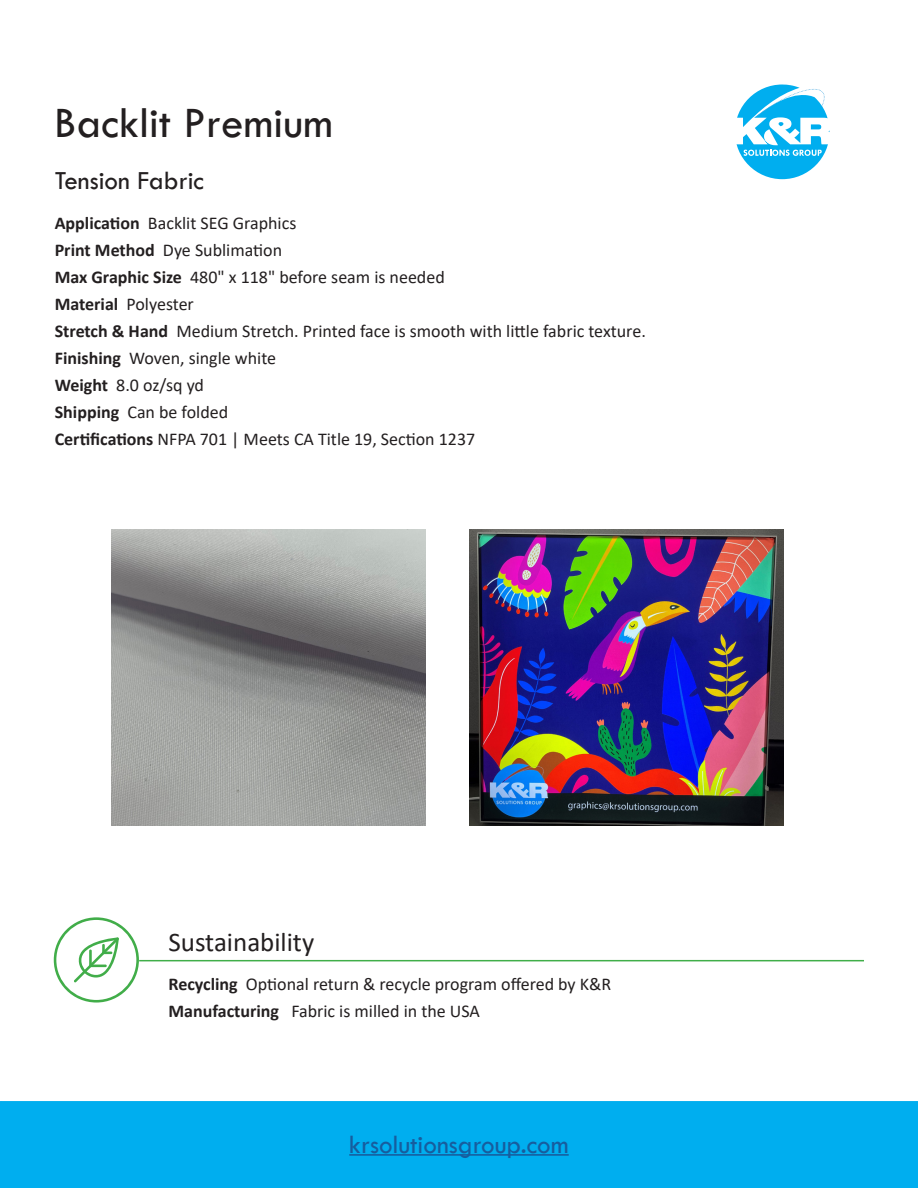
<style>
.page{position:relative;width:918px;height:1188px;background:#fff}
.page>*{position:absolute;margin:0;border:0;box-sizing:border-box;transform-origin:0 0}
.t1{font:45px "Tw Cen";color:#231f20}
.t2{font:27px "Tw Cen";color:#175d9e}
.t3{font:27px "Calibri";color:#231f20}
.t4{font:27px "Tw Cen";color:#231f20}
.t5{font:18px "Calibri";color:#231f20}
.s1{font-weight:700}
</style>
<div class="page">
<div style="left:1px;top:1102px;width:916px;height:85px;background:#00aeef"></div>
<div style="left:0;top:1101px;width:918px;height:87px;border:2px solid #00aeef"></div>
<hr style="left:349px;top:1154px;width:220px;height:2px;background:#175d9e">
<img style="left:470px;top:530px;width:314px;height:296px">
<img style="left:111px;top:530px;width:314px;height:296px">
<hr style="left:139px;top:960px;width:725px;height:1px;background:#40ae49">
<svg style="left:54px;top:917px;width:85px;height:86px"></svg>
<svg style="left:736px;top:85px;width:94px;height:94px"></svg>
<p class="t1" style="left:54px;top:96px;width:281px">Backlit Premium</p>
<p class="t4" style="left:55px;top:164px;width:151px">Tension Fabric</p>
<p class="t5" style="left:55px;top:211px;width:243px"><span class="s1">Application</span> Backlit SEG Graphics</p>
<p class="t5" style="left:55px;top:238px;width:229px"><span class="s1">Print Method</span> Dye Sublimation</p>
<p class="t5" style="left:55px;top:265px;width:392px"><span class="s1">Max Graphic Size</span> 480" x 118" before seam is needed</p>
<p class="t5" style="left:55px;top:292px;width:141px"><span class="s1">Material</span> Polyester</p>
<p class="t5" style="left:55px;top:319px;width:593px"><span class="s1">Stretch &amp; Hand</span> Medium Stretch. Printed face is smooth with little fabric texture.</p>
<p class="t5" style="left:55px;top:346px;width:223px"><span class="s1">Finishing</span> Woven, single white</p>
<p class="t5" style="left:55px;top:373px;width:151px"><span class="s1">Weight</span> 8.0 oz/sq yd</p>
<p class="t5" style="left:55px;top:400px;width:175px"><span class="s1">Shipping</span> Can be folded</p>
<p class="t5" style="left:55px;top:427px;width:422px"><span class="s1">Certifications</span> NFPA 701 | Meets CA Title 19, Section 1237</p>
<p class="t3" style="left:168px;top:923px;width:147px">Sustainability</p>
<p class="t5" style="left:168px;top:972px;width:444px"><span class="s1">Recycling</span> Optional return &amp; recycle program offered by K&amp;R</p>
<p class="t5" style="left:168px;top:999px;width:313px"><span class="s1">Manufacturing</span> Fabric is milled in the USA</p>
<p class="t2" style="left:349px;top:1128px;width:221px">krsolutionsgroup.com</p>
</div>
